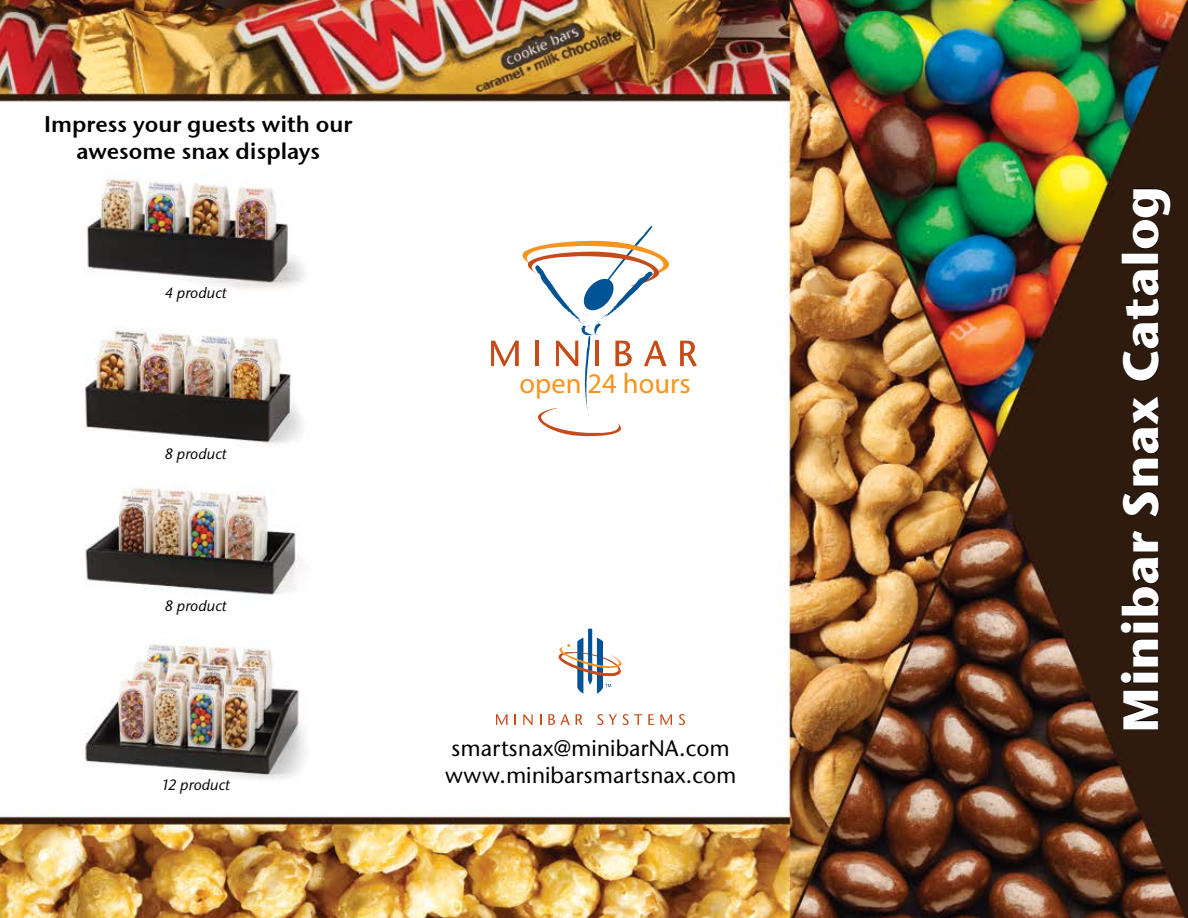
<style>
.page{position:relative;width:1188px;height:918px;background:#fff}
.page>*{position:absolute;margin:0;border:0;box-sizing:border-box;transform-origin:0 0}
.t1{font:700 49.5px "Stone Sans ITC";color:#fff}
.t2{font:28.5px "Myriad";color:#f7941e}
.t3{font:500 22.5px/27px "Stone Sans ITC";color:#000}
.t4{font:22.5px/27px "Stone Sans Semi ITCTT";color:#000;text-align:center}
.t5{font:italic 500 15px "Stone Sans ITC";color:#000}
</style>
<div class="page">
<img style="left:0;top:0;width:1188px;height:918px">
<svg style="left:1123px;top:690px;width:36px;height:40px"></svg>
<svg style="left:1120px;top:530px;width:40px;height:154px;background:#28170b"></svg>
<svg style="left:1122px;top:396px;width:38px;height:121px;background:#28170b"></svg>
<svg style="left:1122px;top:269px;width:38px;height:113px;background:#28170b"></svg>
<div style="left:1122px;top:253px;width:37px;height:11px;border:1px solid #000"></div>
<svg style="left:1132px;top:188px;width:39px;height:61px;background:#27170b"></svg>
<svg style="left:496px;top:714px;width:12px;height:11px"></svg>
<svg style="left:523px;top:714px;width:10px;height:11px"></svg>
<svg style="left:548px;top:714px;width:22px;height:11px"></svg>
<svg style="left:576px;top:714px;width:7px;height:11px"></svg>
<svg style="left:597px;top:714px;width:6px;height:11px"></svg>
<svg style="left:609px;top:714px;width:33px;height:11px"></svg>
<svg style="left:648px;top:714px;width:6px;height:11px"></svg>
<svg style="left:660px;top:714px;width:12px;height:11px"></svg>
<svg style="left:679px;top:714px;width:6px;height:11px"></svg>
<svg style="left:558px;top:628px;width:64px;height:66px"></svg>
<svg style="left:680px;top:341px;width:17px;height:26px"></svg>
<svg style="left:491px;top:226px;width:178px;height:210px"></svg>
<p class="t4" style="left:44px;top:111px;width:310px">Impress your guests with our awesome snax displays</p>
<p class="t5" style="left:165px;top:284px;width:63px">4 product</p>
<p class="t5" style="left:165px;top:445px;width:63px">8 product</p>
<p class="t5" style="left:165px;top:597px;width:63px">8 product</p>
<p class="t5" style="left:161px;top:776px;width:70px">12 product</p>
<p class="t2" style="left:520px;top:369px;width:173px">open 24 hours</p>
<p class="t3" style="left:445px;top:734px;width:293px">smartsnax@minibarNA.com www.minibarsmartsnax.com</p>
<h1 class="t1" style="left:1109px;top:733px;width:549px;rotate:-90deg">Minibar Snax Catalog</h1>
</div>
